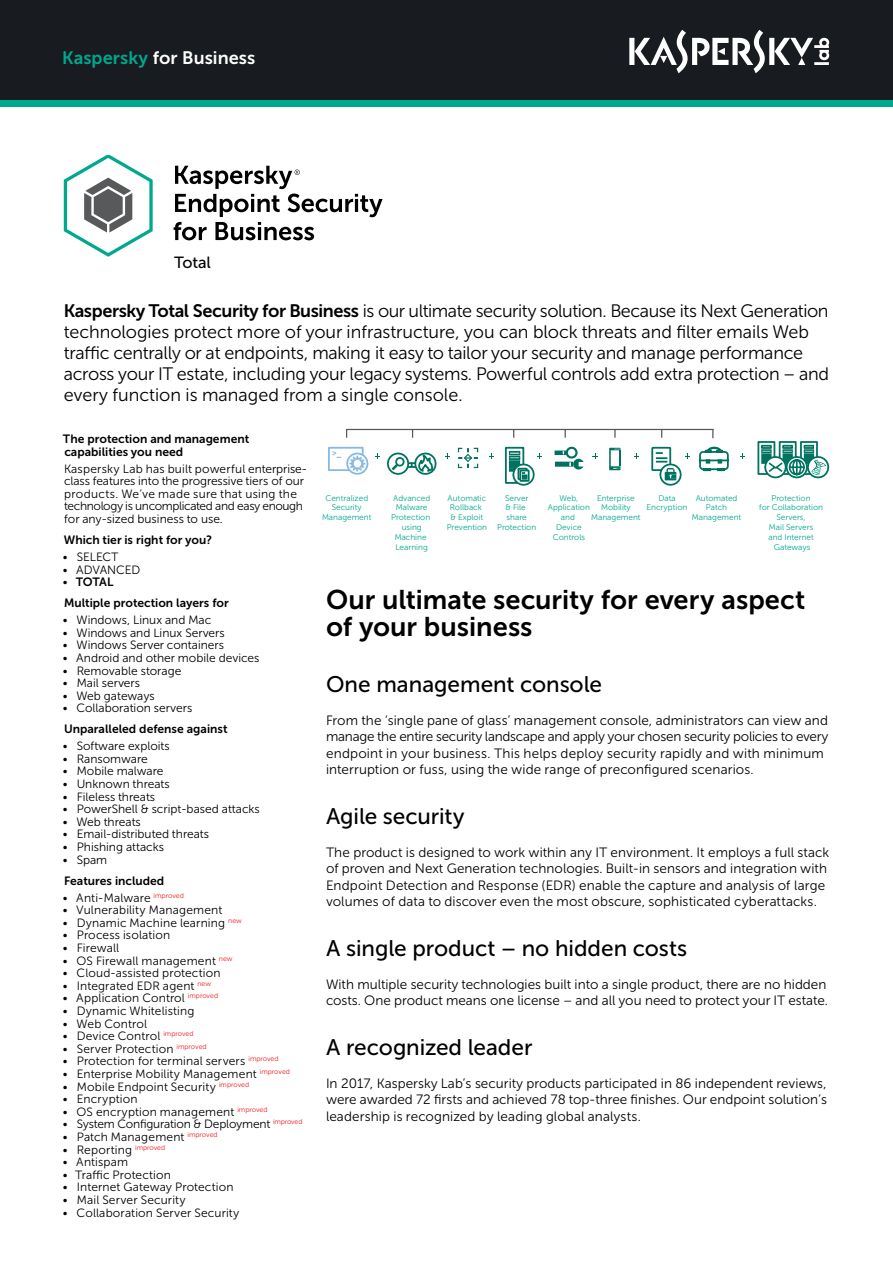
<style>
.page{position:relative;width:893px;height:1263px;background:#fff}
.page>*{position:absolute;margin:0;border:0;box-sizing:border-box;transform-origin:0 0}
.t1{font:27px/27px "Museo Sans Cyrl 700";color:#000}
.t2{font:22.5px "Museo Sans Cyrl 500";color:#000}
.t3{font:18px/21px "Museo Sans Cyrl 300";letter-spacing:-.015em;color:#000}
.t4{font:18px "Museo Sans Cyrl 700";color:#fff}
.t5{font:16.2px "Museo Sans Cyrl 500";letter-spacing:-.005em;color:#000}
.t6{font:13.5px/16.5px "Museo Sans Cyrl 300";letter-spacing:.005em;color:#000}
.t7{font:12px/12.6px "Museo Sans Cyrl 300";color:#000}
.t8{font:12px/12.6px "Museo Sans Cyrl 700";color:#000}
.t9{font:8.25px/9.9px "Museo Sans Cyrl 300";color:#00a88e;text-align:center}
.s1{color:#00a88e}
.s2{font-family:"Museo Sans Cyrl 700"}
.s3{font-family:"Museo Sans Cyrl 300"}
</style>
<div class="page">
<svg style="left:174px;top:166px;width:209px;height:74px"></svg>
<svg style="left:64px;top:156px;width:89px;height:101px"></svg>
<div style="left:0;top:0;width:893px;height:100px;background:#181b20"></div>
<div style="left:0;top:100px;width:893px;height:6px;background:#00a88e"></div>
<svg style="left:629px;top:30px;width:200px;height:43px"></svg>
<div style="left:328px;top:447px;width:36px;height:24px;border:2px solid #86bae4"></div>
<svg style="left:699px;top:446px;width:30px;height:26px"></svg>
<div style="left:555px;top:450px;width:11px;height:5px;background:#007360"></div>
<div style="left:555px;top:462px;width:18px;height:5px;background:#007360"></div>
<svg style="left:563px;top:446px;width:20px;height:24px"></svg>
<svg style="left:609px;top:448px;width:12px;height:22px"></svg>
<hr style="left:346px;top:429px;width:368px;height:1px;background:#58595b">
<svg style="left:614px;top:430px;width:2px;height:8px"></svg>
<svg style="left:332px;top:451px;width:48px;height:24px"></svg>
<svg style="left:651px;top:446px;width:38px;height:40px"></svg>
<svg style="left:757px;top:441px;width:72px;height:38px"></svg>
<svg style="left:387px;top:446px;width:155px;height:40px"></svg>
<h3 class="t4" style="left:62px;top:48px;width:195px"><span class="s1">Kaspersky</span> for Business</h3>
<h3 class="t5" style="left:174px;top:254px;width:38px">Total</h3>
<p class="t3" style="left:64px;top:300px;width:767px"><span class="s2">Kaspersky Total Security for Business</span> is our ultimate security solution. Because its Next Generation technologies protect more of your infrastructure, you can block threats and filter emails Web traffic centrally or at endpoints, making it easy to tailor your security and manage performance across your IT estate, including your legacy systems. Powerful controls add extra protection – and every function is managed from a single console.</p>
<p class="t8" style="left:63px;top:433px;width:188px">The protection and management capabilities you need</p>
<p class="t7" style="left:64px;top:462px;width:244px">Kaspersky Lab has built powerful enterprise&shy;class features into the progressive tiers of our products. We’ve made sure that using the technology is uncomplicated and easy enough for any-sized business to use.</p>
<p class="t8" style="left:64px;top:534px;width:149px">Which tier is right for you?</p>
<p class="t7" style="left:62px;top:551px;width:58px">• SELECT</p>
<p class="t7" style="left:62px;top:563px;width:80px">• ADVANCED</p>
<p class="t8" style="left:62px;top:571px;width:168px;line-height:21.1px"><span class="s3">•</span> TOTAL<br>Multiple protection layers for</p>
<p class="t7" style="left:62px;top:614px;width:150px">• Windows, Linux and Mac</p>
<p class="t7" style="left:62px;top:626px;width:164px">• Windows and Linux Servers</p>
<p class="t7" style="left:62px;top:639px;width:163px">• Windows Server containers</p>
<p class="t7" style="left:62px;top:652px;width:199px">• Android and other mobile devices</p>
<p class="t7" style="left:62px;top:664px;width:120px">• Removable storage</p>
<p class="t7" style="left:62px;top:677px;width:79px">• Mail servers</p>
<p class="t7" style="left:62px;top:689px;width:94px">• Web gateways</p>
<p class="t7" style="left:62px;top:702px;width:131px">• Collaboration servers</p>
<p class="t8" style="left:64px;top:723px;width:165px">Unparalleled defense against</p>
<p class="t7" style="left:62px;top:740px;width:109px">• Software exploits</p>
<p class="t7" style="left:62px;top:752px;width:87px">• Ransomware</p>
<p class="t7" style="left:62px;top:765px;width:103px">• Mobile malware</p>
<p class="t7" style="left:62px;top:778px;width:109px">• Unknown threats</p>
<p class="t7" style="left:62px;top:790px;width:94px">• Fileless threats</p>
<p class="t7" style="left:62px;top:803px;width:199px">• PowerShell &amp; script-based attacks</p>
<p class="t7" style="left:62px;top:815px;width:80px">• Web threats</p>
<p class="t7" style="left:62px;top:828px;width:148px">• Email-distributed threats</p>
<p class="t7" style="left:62px;top:841px;width:103px">• Phishing attacks</p>
<p class="t7" style="left:62px;top:853px;width:46px">• Spam</p>
<p class="t8" style="left:64px;top:874px;width:102px">Features included</p>
<p class="t7" style="left:62px;top:891px;width:123px">• Anti-Malware <sup>improved</sup></p>
<p class="t7" style="left:62px;top:904px;width:161px">• Vulnerability Management</p>
<p class="t7" style="left:62px;top:916px;width:181px">• Dynamic Machine learning <sup>new</sup></p>
<p class="t7" style="left:62px;top:929px;width:109px">• Process isolation</p>
<p class="t7" style="left:62px;top:942px;width:58px">• Firewall</p>
<p class="t7" style="left:62px;top:954px;width:172px">• OS Firewall management <sup>new</sup></p>
<p class="t7" style="left:62px;top:967px;width:160px">• Cloud-assisted protection</p>
<p class="t7" style="left:62px;top:979px;width:150px">• Integrated EDR agent <sup>new</sup></p>
<p class="t7" style="left:62px;top:992px;width:157px">• Application Control <sup>improved</sup></p>
<p class="t7" style="left:62px;top:1005px;width:133px">• Dynamic Whitelisting</p>
<p class="t7" style="left:62px;top:1017px;width:86px">• Web Control</p>
<p class="t7" style="left:62px;top:1030px;width:133px">• Device Control <sup>improved</sup></p>
<p class="t7" style="left:62px;top:1042px;width:146px">• Server Protection <sup>improved</sup></p>
<p class="t7" style="left:62px;top:1055px;width:218px">• Protection for terminal servers <sup>improved</sup></p>
<p class="t7" style="left:62px;top:1068px;width:229px">• Enterprise Mobility Management <sup>improved</sup></p>
<p class="t7" style="left:62px;top:1080px;width:188px">• Mobile Endpoint Security <sup>improved</sup></p>
<p class="t7" style="left:62px;top:1093px;width:77px">• Encryption</p>
<p class="t7" style="left:62px;top:1105px;width:207px">• OS encryption management <sup>improved</sup></p>
<p class="t7" style="left:62px;top:1118px;width:242px">• System Configuration &amp; Deployment <sup>improved</sup></p>
<p class="t7" style="left:62px;top:1131px;width:157px">• Patch Management <sup>improved</sup></p>
<p class="t7" style="left:62px;top:1143px;width:104px">• Reporting <sup>improved</sup></p>
<p class="t7" style="left:62px;top:1156px;width:67px">• Antispam</p>
<p class="t7" style="left:62px;top:1168px;width:110px">• Traffic Protection</p>
<p class="t7" style="left:62px;top:1181px;width:173px">• Internet Gateway Protection</p>
<p class="t7" style="left:62px;top:1194px;width:125px">• Mail Server Security</p>
<p class="t7" style="left:62px;top:1206px;width:179px">• Collaboration Server Security</p>
<p class="t9" style="left:322px;top:493px;width:51px">Centralized<br>Security<br>Management</p>
<p class="t9" style="left:391px;top:493px;width:41px">Advanced<br>Malware<br>Protection using<br>Machine<br>Learning</p>
<p class="t9" style="left:447px;top:493px;width:42px">Automatic<br>Rollback<br>&amp; Exploit<br>Prevention</p>
<p class="t9" style="left:497px;top:493px;width:41px">Server<br>&amp; File share<br>Protection</p>
<p class="t9" style="left:548px;top:493px;width:44px">Web,<br>Application and<br>Device<br>Controls</p>
<p class="t9" style="left:591px;top:493px;width:51px">Enterprise<br>Mobility<br>Management</p>
<p class="t9" style="left:647px;top:493px;width:42px">Data<br>Encryption</p>
<p class="t9" style="left:692px;top:493px;width:51px">Automated<br>Patch<br>Management</p>
<p class="t9" style="left:759px;top:493px;width:65px">Protection<br>for Collaboration<br>Servers,<br>Mail Servers<br>and Internet<br>Gateways</p>
<h1 class="t1" style="left:326px;top:586px;width:481px">Our ultimate security for every aspect of your business</h1>
<h2 class="t2" style="left:326px;top:671px;width:278px">One management console</h2>
<p class="t6" style="left:326px;top:712px;width:504px">From the ‘single pane of glass’ management console, administrators can view and manage the entire security landscape and apply your chosen security policies to every endpoint in your business. This helps deploy security rapidly and with minimum interruption or fuss, using the wide range of preconfigured scenarios.</p>
<h2 class="t2" style="left:326px;top:803px;width:140px">Agile security</h2>
<p class="t6" style="left:326px;top:844px;width:505px">The product is designed to work within any IT environment. It employs a full stack of proven and Next Generation technologies. Built-in sensors and integration with Endpoint Detection and Response (EDR) enable the capture and analysis of large volumes of data to discover even the most obscure, sophisticated cyberattacks.</p>
<h2 class="t2" style="left:326px;top:935px;width:363px">A single product – no hidden costs</h2>
<p class="t6" style="left:326px;top:976px;width:503px">With multiple security technologies built into a single product, there are no hidden costs. One product means one license – and all you need to protect your IT estate.</p>
<h2 class="t2" style="left:326px;top:1034px;width:208px">A recognized leader</h2>
<p class="t6" style="left:326px;top:1075px;width:502px;text-align:justify">In 2017, Kaspersky Lab’s security products participated in 86 independent reviews, were awarded 72 firsts and achieved 78 top-three finishes. Our endpoint solution’s leadership is recognized by leading global analysts.</p>
</div>
